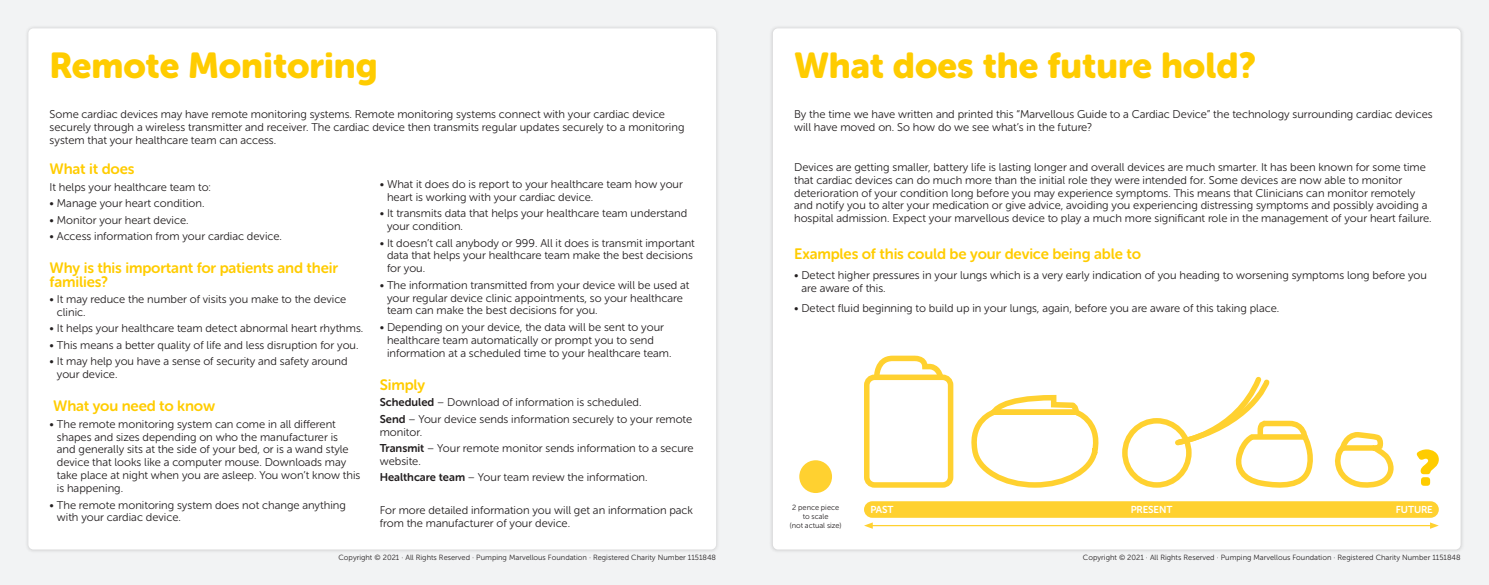
<style>
.page{position:relative;width:1489px;height:585px;background:#fff}
.page>*{position:absolute;margin:0;border:0;box-sizing:border-box;transform-origin:0 0}
.t1{font:35.75px "Museo Sans Rounded 900";color:#fc0}
.t2{font:15px/13.2px "Museo Sans Rounded 700";letter-spacing:-.01em;color:#fc0}
.t3{font:11.25px/12.9px "Museo Sans Rounded 300";color:#231f20}
.t4{font:10px "Museo Sans Rounded 700";letter-spacing:-.01em;color:#fff}
.t5{font:7.5px "Museo Sans 300";color:#231f20}
.t6{font:7.5px/9px "Museo Sans Rounded 300";color:#231f20;text-align:center}
.s1{font-family:"Museo Sans Rounded 700"}
</style>
<div class="page">
<div style="left:0;top:0;width:1488px;height:585px;background:#f2f3f4"></div>
<div style="left:24px;top:24px;width:696px;height:529px;background:#eaebec"></div>
<div style="left:28px;top:28px;width:688px;height:521px;background:#fff;border-radius:5px"></div>
<div style="left:769px;top:24px;width:695px;height:529px;background:#e8e9ea"></div>
<div style="left:772px;top:28px;width:688px;height:521px;background:#fff;border-radius:5px"></div>
<div style="left:799px;top:460px;width:33px;height:33px;background:#ffd130;border-radius:50%"></div>
<div style="left:864px;top:374px;width:89px;height:113px;border:6px solid #ffd130;border-radius:8px"></div>
<svg style="left:871px;top:355px;width:76px;height:29px"></svg>
<div style="left:1122px;top:418px;width:69px;height:69px;border:6px solid #ffd130;border-radius:50%"></div>
<svg style="left:1170px;top:376px;width:143px;height:112px"></svg>
<svg style="left:1335px;top:432px;width:59px;height:56px"></svg>
<svg style="left:971px;top:394px;width:128px;height:94px"></svg>
<svg style="left:1416px;top:449px;width:22px;height:37px"></svg>
<div style="left:864px;top:501px;width:574px;height:17px;background:#ffd130;border-radius:8px"></div>
<hr style="left:870px;top:525px;width:561px;height:1px;background:#ffd130">
<svg style="left:864px;top:522px;width:8px;height:6px"></svg>
<svg style="left:1429px;top:522px;width:9px;height:6px"></svg>
<h1 class="t1" style="left:794px;top:45px;width:463px">What does the future hold?</h1>
<p class="t3" style="left:794px;top:108px;width:640px">By the time we have written and printed this “Marvellous Guide to a Cardiac Device” the technology surrounding cardiac devices will have moved on. So how do we see what’s in the future?</p>
<p class="t3" style="left:794px;top:161px;width:639px">Devices are getting smaller, battery life is lasting longer and overall devices are much smarter. It has been known for some time that cardiac devices can do much more than the initial role they were intended for. Some devices are now able to monitor deterioration of your condition long before you may experience symptoms. This means that Clinicians can monitor remotely and notify you to alter your medication or give advice, avoiding you experiencing distressing symptoms and possibly avoiding a hospital admission. Expect your marvellous device to play a much more significant role in the management of your heart failure.</p>
<h2 class="t2" style="left:794px;top:247px;width:348px">Examples of this could be your device being able to</h2>
<p class="t3" style="left:801px;top:269px;width:627px;text-indent:-7px">• Detect higher pressures in your lungs which is a very early indication of you heading to worsening symptoms long before you are aware of this.</p>
<p class="t3" style="left:794px;top:302px;width:486px">• Detect fluid beginning to build up in your lungs, again, before you are aware of this taking place.</p>
<h1 class="t1" style="left:50px;top:45px;width:329px">Remote Monitoring</h1>
<p class="t3" style="left:50px;top:108px;width:636px">Some cardiac devices may have remote monitoring systems. Remote monitoring systems connect with your cardiac device securely through a wireless transmitter and receiver. The cardiac device then transmits regular updates securely to a monitoring system that your healthcare team can access.</p>
<h2 class="t2" style="left:50px;top:162px;width:86px">What it does</h2>
<p class="t3" style="left:50px;top:180px;width:163px">It helps your healthcare team to:</p>
<p class="t3" style="left:50px;top:197px;width:156px">• Manage your heart condition.</p>
<p class="t3" style="left:50px;top:213px;width:140px">• Monitor your heart device.</p>
<p class="t3" style="left:50px;top:230px;width:234px">• Access information from your cardiac device.</p>
<h2 class="t2" style="left:50px;top:261px;width:290px">Why is this important for patients and their families?</h2>
<p class="t3" style="left:57px;top:293px;width:291px;text-indent:-7px">• It may reduce the number of visits you make to the device clinic.</p>
<p class="t3" style="left:50px;top:322px;width:315px">• It helps your healthcare team detect abnormal heart rhythms.</p>
<p class="t3" style="left:50px;top:338px;width:310px">• This means a better quality of life and less disruption for you.</p>
<p class="t3" style="left:57px;top:355px;width:292px;text-indent:-7px">• It may help you have a sense of security and safety around your device.</p>
<h2 class="t2" style="left:53px;top:399px;width:163px">What you need to know</h2>
<p class="t3" style="left:57px;top:417px;width:305px;text-indent:-7px">• The remote monitoring system can come in all different shapes and sizes depending on who the manufacturer is<br>and generally sits at the side of your bed, or is a wand style device that looks like a computer mouse. Downloads may take place at night when you are asleep. You won’t know this is happening.</p>
<p class="t3" style="left:57px;top:498px;width:290px;text-indent:-7px">• The remote monitoring system does not change anything with your cardiac device.</p>
<p class="t3" style="left:387px;top:178px;width:297px;text-indent:-7px">• What it does do is report to your healthcare team how your heart is working with your cardiac device.</p>
<p class="t3" style="left:387px;top:207px;width:302px;text-indent:-7px">• It transmits data that helps your healthcare team understand your condition.</p>
<p class="t3" style="left:387px;top:236px;width:309px;text-indent:-7px">• It doesn’t call anybody or 999. All it does is transmit important data that helps your healthcare team make the best decisions for you.</p>
<p class="t3" style="left:387px;top:278px;width:304px;text-indent:-7px">• The information transmitted from your device will be used at your regular device clinic appointments, so your healthcare team can make the best decisions for you.</p>
<p class="t3" style="left:387px;top:320px;width:286px;text-indent:-7px">• Depending on your device, the data will be sent to your healthcare team automatically or prompt you to send information at a scheduled time to your healthcare team.</p>
<h2 class="t2" style="left:380px;top:378px;width:47px">Simply</h2>
<p class="t3" style="left:380px;top:394px;width:314px;line-height:16.4px"><span class="s1">Scheduled</span> – Download of information is scheduled.<br><span class="s1">Send</span> – Your device sends information securely to your remote</p>
<p class="t3" style="left:380px;top:423px;width:315px;line-height:16.4px">monitor.<br><span class="s1">Transmit</span> – Your remote monitor sends information to a secure</p>
<p class="t3" style="left:380px;top:453px;width:269px;line-height:16.4px">website.<br><span class="s1">Healthcare team</span> – Your team review the information.</p>
<p class="t3" style="left:380px;top:504px;width:315px">For more detailed information you will get an information pack from the manufacturer of your device.</p>
<p class="t6" style="left:789px;top:503px;width:53px">2 pence piece to scale<br>(not actual size)</p>
<p class="t4" style="left:870px;top:504px;width:25px">PAST</p>
<p class="t4" style="left:1130px;top:504px;width:43px">PRESENT</p>
<p class="t4" style="left:1395px;top:504px;width:38px">FUTURE</p>
<p class="t5" style="left:338px;top:554px;width:379px">Copyright © 2021 · All Rights Reserved · Pumping Marvellous Foundation · Registered Charity Number 1151848</p>
<p class="t5" style="left:1082px;top:554px;width:379px">Copyright © 2021 · All Rights Reserved · Pumping Marvellous Foundation · Registered Charity Number 1151848</p>
</div>
